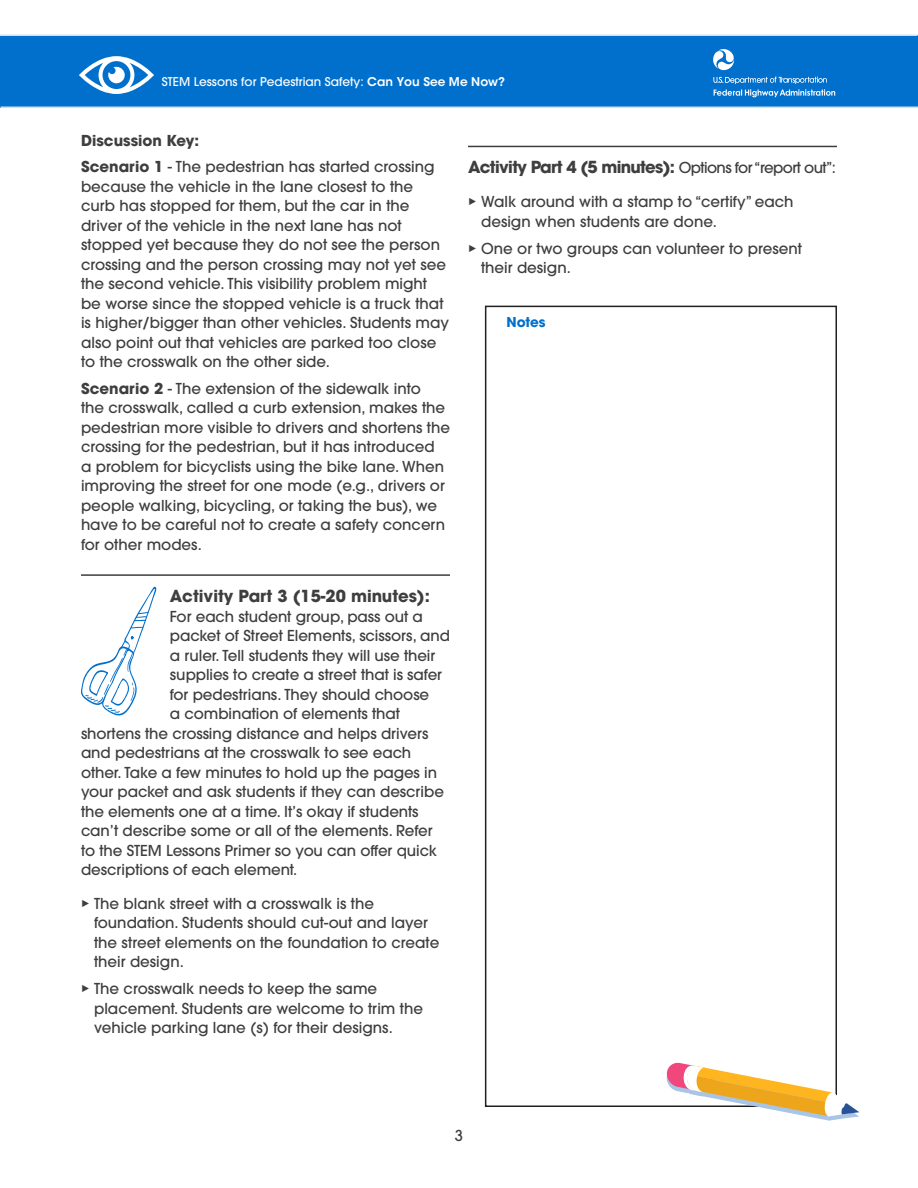
<style>
.page{position:relative;width:918px;height:1188px;background:#fff}
.page>*{position:absolute;margin:0;border:0;box-sizing:border-box;transform-origin:0 0}
.t1{font:700 16.5px "ITC Avant Garde Pro";letter-spacing:-.04em;color:#3e3e3f}
.t2{font:700 16.5px "ITC Avant Garde Pro";color:#3e3e3f}
.t3{font:500 15px/19.5px "ITC Avant Garde Pro";color:#3e3e3f}
.t4{font:700 15px "ITC Avant Garde Pro";color:#3e3e3f}
.t5{font:700 13.5px "ITC Avant Garde Pro";letter-spacing:-.005em;color:#0070cc}
.t6{font:500 12px "ITC Avant Garde Pro";color:#fff}
.s1{font-family:"ITC Avant Garde Std";font-weight:600}
.s2{font-weight:700}
.s3{font-family:"Nimbus San";font-weight:900;font-size:16.5px}
.s4{font-weight:500;font-size:15px}
</style>
<div class="page">
<div style="left:0;top:35px;width:918px;height:73px;background:#0070cc"></div>
<hr style="left:1px;top:106px;width:917px;height:2px;background:#cce3f2">
<hr style="left:0;top:34px;width:917px;height:2px;background:#cce3f2">
<svg style="left:79px;top:56px;width:75px;height:38px"></svg>
<hr style="left:81px;top:574px;width:369px;height:2px;background:#3e3e3f">
<hr style="left:468px;top:146px;width:369px;height:1px;background:#3e3e3f">
<div style="left:485px;top:306px;width:352px;height:801px;border:2px solid #231f20"></div>
<svg style="left:666px;top:1062px;width:193px;height:59px"></svg>
<svg style="left:81px;top:586px;width:76px;height:130px"></svg>
<svg style="left:713px;top:49px;width:21px;height:22px"></svg>
<svg style="left:714px;top:77px;width:121px;height:20px"></svg>
<p class="t6" style="left:162px;top:74px;width:345px">STEM Lessons for Pedestrian Safety: <span class="s1">Can You See Me Now?</span></p>
<h3 class="t4" style="left:81px;top:131px;width:120px">Discussion Key:</h3>
<p class="t3" style="left:81px;top:157px;width:370px"><span class="s2">Scenario 1</span> - The pedestrian has started crossing because the vehicle in the lane closest to the curb has stopped for them, but the car in the driver of the vehicle in the next lane has not stopped yet because they do not see the person crossing and the person crossing may not yet see the second vehicle. This visibility problem might be worse since the stopped vehicle is a truck that is higher/bigger than other vehicles. Students may also point out that vehicles are parked too close to the crosswalk on the other side.</p>
<p class="t3" style="left:81px;top:378px;width:371px"><span class="s2">Scenario 2</span> - The extension of the sidewalk into<br>the crosswalk, called a curb extension, makes the pedestrian more visible to drivers and shortens the crossing for the pedestrian, but it has introduced<br>a problem for bicyclists using the bike lane. When improving the street for one mode (e.g., drivers or people walking, bicycling, or taking the bus), we have to be careful not to create a safety concern for other modes.</p>
<h2 class="t2" style="left:170px;top:585px;width:262px">Activity Part 3 (15-20 minutes):</h2>
<p class="t3" style="left:170px;top:606px;width:255px">For each student group, pass out a</p>
<p class="t3" style="left:170px;top:626px;width:282px">packet of Street Elements, scissors, and</p>
<p class="t3" style="left:170px;top:645px;width:267px">a ruler. Tell students they will use their</p>
<p class="t3" style="left:170px;top:665px;width:274px">supplies to create a street that is safer</p>
<p class="t3" style="left:170px;top:684px;width:261px">for pedestrians. They should choose</p>
<p class="t3" style="left:170px;top:704px;width:232px">a combination of elements that</p>
<p class="t3" style="left:81px;top:723px;width:349px">shortens the crossing distance and helps drivers</p>
<p class="t3" style="left:81px;top:743px;width:332px">and pedestrians at the crosswalk to see each</p>
<p class="t3" style="left:81px;top:762px;width:358px">other. Take a few minutes to hold up the pages in</p>
<p class="t3" style="left:81px;top:782px;width:365px">your packet and ask students if they can describe</p>
<p class="t3" style="left:81px;top:801px;width:339px">the elements one at a time. It’s okay if students</p>
<p class="t3" style="left:81px;top:821px;width:353px">can’t describe some or all of the elements. Refer</p>
<p class="t3" style="left:81px;top:840px;width:357px">to the STEM Lessons Primer so you can offer quick</p>
<p class="t3" style="left:81px;top:860px;width:218px">descriptions of each element.</p>
<p class="t3" style="left:94px;top:893px;width:347px;text-indent:-13px"><span class="s3">▸</span> The blank street with a crosswalk is the foundation. Students should cut-out and layer the street elements on the foundation to create their design.</p>
<p class="t3" style="left:94px;top:979px;width:330px;text-indent:-13px"><span class="s3">▸</span> The crosswalk needs to keep the same placement. Students are welcome to trim the vehicle parking lane (s) for their designs.</p>
<h2 class="t1" style="left:468px;top:156px;width:370px">Activity Part 4 (5 minutes): <span class="s4">Options for “report out”:</span></h2>
<p class="t3" style="left:481px;top:192px;width:314px;text-indent:-13px"><span class="s3">▸</span> Walk around with a stamp to “certify” each design when students are done.</p>
<p class="t3" style="left:481px;top:238px;width:322px;text-indent:-13px"><span class="s3">▸</span> One or two groups can volunteer to present their design.</p>
<p class="t5" style="left:507px;top:313px;width:41px">Notes</p>
<p class="t3" style="left:455px;top:1126px;width:10px">3</p>
</div>
